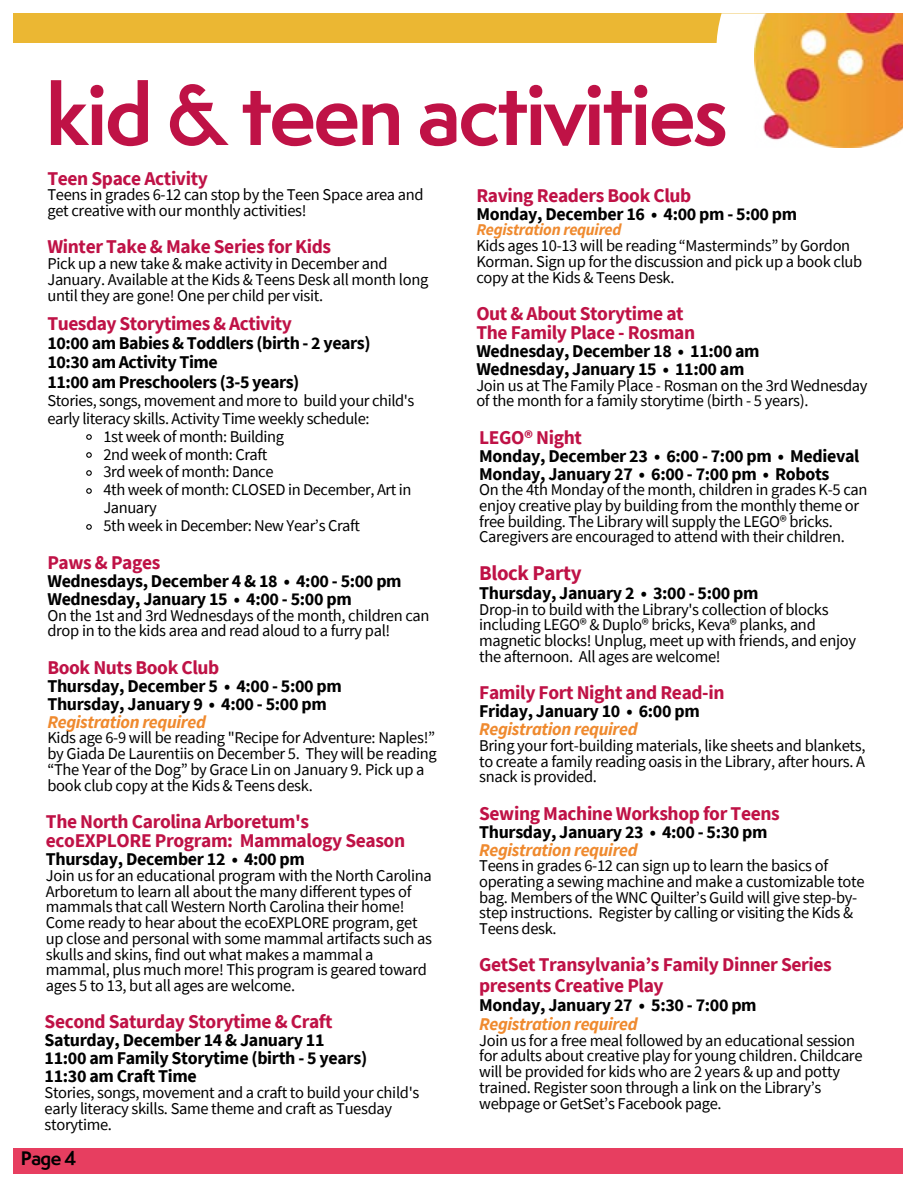
<style>
.page{position:relative;width:918px;height:1188px;background:#fff}
.page>*{position:absolute;margin:0;border:0;box-sizing:border-box;transform-origin:0 0}
.t1{font:700 79.05px "Semplicita Pro";letter-spacing:-.03em;color:#bf1246}
.t2{font:700 21px "Source Sans Pro";letter-spacing:-.02em;color:#bf1246}
.t3{font:700 19.5px/19px "Source Sans Pro";letter-spacing:-.02em;color:#bf1246}
.t4{font:700 18px/18px "Source Sans Pro";letter-spacing:-.02em;color:#000}
.t5{font:italic 700 18px "Source Sans Pro";letter-spacing:-.02em;color:#ef8a2f}
.t6{font:700 18px "Semplicita Pro";color:#000}
.t7{font:16.5px/15.8px "Source Sans Pro";letter-spacing:-.02em;color:#000}
.t8{font:italic 700 16.5px "Source Sans Pro";letter-spacing:-.02em;color:#ef8a2f}
</style>
<div class="page">
<div style="left:14px;top:13px;width:889px;height:30px;background:#ebb733"></div>
<svg style="left:716px;top:13px;width:149px;height:135px"></svg>
<img style="left:755px;top:13px;width:148px;height:134px">
<div style="left:13px;top:1148px;width:890px;height:25px;background:#e73e60"></div>
<svg style="left:86px;top:434px;width:6px;height:6px"></svg>
<svg style="left:86px;top:452px;width:6px;height:6px"></svg>
<svg style="left:86px;top:470px;width:6px;height:6px"></svg>
<svg style="left:86px;top:488px;width:6px;height:6px"></svg>
<svg style="left:86px;top:524px;width:6px;height:6px"></svg>
<h1 class="t1" style="left:46px;top:56px;width:684px">kid &amp; teen activities</h1>
<p class="t3" style="left:47px;top:168px;width:162px">Teen Space Activity</p>
<p class="t7" style="left:47px;top:187px;width:378px">Teens in grades 6-12 can stop by the Teen Space area and get creative with our monthly activities!</p>
<p class="t3" style="left:47px;top:237px;width:285px">Winter Take &amp; Make Series for Kids</p>
<p class="t7" style="left:47px;top:256px;width:382px">Pick up a new take &amp; make activity in December and<br>January. Available at the Kids &amp; Teens Desk all month long until they are gone! One per child per visit.</p>
<p class="t3" style="left:47px;top:314px;width:246px">Tuesday Storytimes &amp; Activity</p>
<p class="t4" style="left:47px;top:334px;width:325px;line-height:19px">10:00 am Babies &amp; Toddlers (birth - 2 years)<br>10:30 am Activity Time<br>11:00 am Preschoolers (3-5 years)</p>
<p class="t7" style="left:47px;top:392px;width:369px">Stories, songs, movement and more to build your child's</p>
<p class="t7" style="left:47px;top:410px;width:324px">early literacy skills. Activity Time weekly schedule:</p>
<p class="t7" style="left:103px;top:428px;width:182px">1st week of month: Building</p>
<p class="t7" style="left:103px;top:446px;width:166px">2nd week of month: Craft</p>
<p class="t7" style="left:103px;top:464px;width:172px">3rd week of month: Dance</p>
<p class="t7" style="left:103px;top:482px;width:310px">4th week of month: CLOSED in December, Art in</p>
<p class="t7" style="left:103px;top:500px;width:55px">January</p>
<p class="t7" style="left:103px;top:518px;width:258px">5th week in December: New Year’s Craft</p>
<p class="t3" style="left:47px;top:553px;width:115px">Paws &amp; Pages</p>
<p class="t4" style="left:47px;top:572px;width:356px">Wednesdays, December 4 &amp; 18 • 4:00 - 5:00 pm<br>Wednesday, January 15 • 4:00 - 5:00 pm</p>
<p class="t7" style="left:47px;top:607px;width:384px">On the 1st and 3rd Wednesdays of the month, children can drop in to the kids area and read aloud to a furry pal!</p>
<p class="t3" style="left:47px;top:657px;width:173px">Book Nuts Book Club</p>
<p class="t4" style="left:47px;top:677px;width:296px">Thursday, December 5 • 4:00 - 5:00 pm<br>Thursday, January 9 • 4:00 - 5:00 pm</p>
<p class="t5" style="left:47px;top:710px;width:160px">Registration required</p>
<p class="t7" style="left:47px;top:730px;width:391px">Kids age 6-9 will be reading "Recipe for Adventure: Naples!” by Giada De Laurentiis on December 5. They will be reading “The Year of the Dog” by Grace Lin on January 9. Pick up a book club copy at the Kids &amp; Teens desk.</p>
<p class="t3" style="left:46px;top:812px;width:361px">The North Carolina Arboretum's ecoEXPLORE Program: Mammalogy Season</p>
<p class="t4" style="left:46px;top:850px;width:261px">Thursday, December 12 • 4:00 pm</p>
<p class="t7" style="left:46px;top:867px;width:388px">Join us for an educational program with the North Carolina Arboretum to learn all about the many different types of mammals that call Western North Carolina their home!<br>Come ready to hear about the ecoEXPLORE program, get up close and personal with some mammal artifacts such as skulls and skins, find out what makes a mammal a mammal, plus much more! This program is geared toward ages 5 to 13, but all ages are welcome.</p>
<p class="t3" style="left:45px;top:1012px;width:290px">Second Saturday Storytime &amp; Craft</p>
<p class="t4" style="left:45px;top:1031px;width:324px">Saturday, December 14 &amp; January 11<br>11:00 am Family Storytime (birth - 5 years)<br>11:30 am Craft Time</p>
<p class="t7" style="left:45px;top:1085px;width:376px">Stories, songs, movement and a craft to build your child's early literacy skills. Same theme and craft as Tuesday storytime.</p>
<p class="t6" style="left:21px;top:1145px;width:57px">Page 4</p>
<p class="t3" style="left:476px;top:185px;width:217px">Raving Readers Book Club</p>
<p class="t4" style="left:476px;top:204px;width:322px">Monday, December 16 • 4:00 pm - 5:00 pm</p>
<p class="t8" style="left:476px;top:219px;width:147px">Registration required</p>
<p class="t7" style="left:476px;top:238px;width:387px">Kids ages 10-13 will be reading “Masterminds” by Gordon<br>Korman. Sign up for the discussion and pick up a book club copy at the Kids &amp; Teens Desk.</p>
<p class="t3" style="left:476px;top:303px;width:220px">Out &amp; About Storytime at<br>The Family Place - Rosman</p>
<p class="t4" style="left:476px;top:342px;width:285px">Wednesday, December 18 • 11:00 am<br>Wednesday, January 15 • 11:00 am</p>
<p class="t7" style="left:476px;top:377px;width:393px">Join us at The Family Place - Rosman on the 3rd Wednesday of the month for a family storytime (birth - 5 years).</p>
<p class="t3" style="left:479px;top:427px;width:104px">LEGO® Night</p>
<p class="t4" style="left:479px;top:446px;width:382px">Monday, December 23 • 6:00 - 7:00 pm • Medieval<br>Monday, January 27 • 6:00 - 7:00 pm • Robots</p>
<p class="t7" style="left:479px;top:482px;width:390px">On the 4th Monday of the month, children in grades K-5 can enjoy creative play by building from the monthly theme or free building. The Library will supply the LEGO® bricks.<br>Caregivers are encouraged to attend with their children.</p>
<p class="t2" style="left:479px;top:559px;width:104px">Block Party</p>
<p class="t4" style="left:479px;top:584px;width:281px">Thursday, January 2 • 3:00 - 5:00 pm</p>
<p class="t7" style="left:479px;top:601px;width:378px">Drop-in to build with the Library's collection of blocks including LEGO® &amp; Duplo® bricks, Keva® planks, and magnetic blocks! Unplug, meet up with friends, and enjoy the afternoon. All ages are welcome!</p>
<p class="t3" style="left:479px;top:683px;width:247px">Family Fort Night and Read-in</p>
<p class="t4" style="left:479px;top:702px;width:222px">Friday, January 10 • 6:00 pm</p>
<p class="t5" style="left:479px;top:717px;width:160px">Registration required</p>
<p class="t7" style="left:479px;top:737px;width:388px;text-align:justify">Bring your fort-building materials, like sheets and blankets, to create a family reading oasis in the Library, after hours. A snack is provided.</p>
<p class="t3" style="left:479px;top:803px;width:302px">Sewing Machine Workshop for Teens</p>
<p class="t4" style="left:479px;top:822px;width:290px">Thursday, January 23 • 4:00 - 5:30 pm</p>
<p class="t5" style="left:479px;top:837px;width:160px">Registration required</p>
<p class="t7" style="left:479px;top:858px;width:387px">Teens in grades 6-12 can sign up to learn the basics of operating a sewing machine and make a customizable tote bag. Members of the WNC Quilter’s Guild will give step-by&shy;step instructions. Register by calling or visiting the Kids &amp; Teens desk.</p>
<p class="t3" style="left:479px;top:955px;width:354px;line-height:20.2px">GetSet Transylvania’s Family Dinner Series presents Creative Play</p>
<p class="t4" style="left:479px;top:996px;width:279px">Monday, January 27 • 5:30 - 7:00 pm</p>
<p class="t5" style="left:479px;top:1012px;width:160px">Registration required</p>
<p class="t7" style="left:479px;top:1032px;width:385px">Join us for a free meal followed by an educational session for adults about creative play for young children. Childcare will be provided for kids who are 2 years &amp; up and potty trained. Register soon through a link on the Library’s webpage or GetSet’s Facebook page.</p>
</div>
